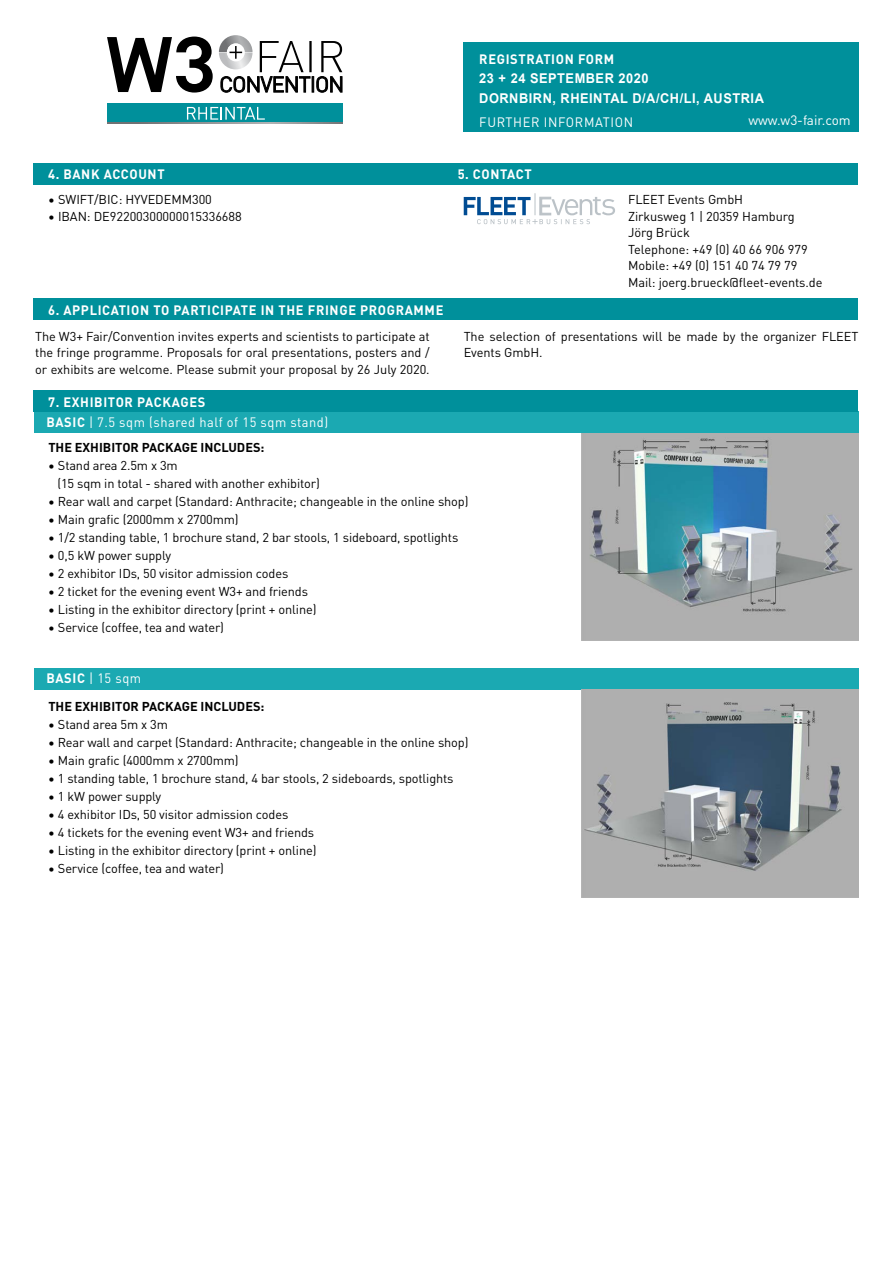
<style>
.page{position:relative;width:893px;height:1263px;background:#fff}
.page>*{position:absolute;margin:0;border:0;box-sizing:border-box;transform-origin:0 0}
.t1{font:700 13.5px "DINOT";letter-spacing:.05em;color:#fff;scale:.95 1}
.t2{font:13.5px "DINOT";letter-spacing:.04em;color:#fff;scale:.95 1}
.t3{font:700 13.5px/19.5px "Arial";letter-spacing:.04em;color:#fff;scale:.95 1}
.t4{font:13.5px "DINOT";letter-spacing:-.005em;color:#fff}
.t5{font:12.75px/16.5px "DINOT";letter-spacing:-.01em;color:#000}
.t6{font:700 12.75px "DINOT";color:#000}
.s1{font-weight:700}
</style>
<div class="page">
<div style="left:34px;top:668px;width:825px;height:21px;background:#1ba9b2"></div>
<div style="left:34px;top:412px;width:825px;height:21px;background:#1ba9b2"></div>
<img style="left:582px;top:689px;width:277px;height:208px">
<img style="left:582px;top:433px;width:277px;height:208px">
<div style="left:33px;top:299px;width:825px;height:21px;background:#00909b"></div>
<div style="left:33px;top:390px;width:825px;height:22px;background:#00909b"></div>
<div style="left:33px;top:163px;width:825px;height:21px;background:#00909b"></div>
<div style="left:463px;top:43px;width:396px;height:89px;background:#00909b"></div>
<svg style="left:464px;top:193px;width:151px;height:31px"></svg>
<svg style="left:107px;top:37px;width:106px;height:56px"></svg>
<div style="left:107px;top:103px;width:236px;height:20px;background:#00909b"></div>
<svg style="left:187px;top:107px;width:78px;height:13px"></svg>
<svg style="left:219px;top:35px;width:123px;height:58px"></svg>
<svg style="left:107px;top:122px;width:236px;height:1px"></svg>
<p class="t1" style="left:479px;top:48px;width:144px">REGISTRATION FORM</p>
<p class="t3" style="left:479px;top:69px;width:301px">23 + 24 SEPTEMBER 2020<br>DORNBIRN, RHEINTAL D/A/CH/LI, AUSTRIA</p>
<p class="t2" style="left:479px;top:112px;width:163px">FURTHER INFORMATION</p>
<p class="t4" style="left:748px;top:110px;width:104px">www.w3-fair.com</p>
<p class="t1" style="left:48px;top:164px;width:124px">4. BANK ACCOUNT</p>
<p class="t1" style="left:458px;top:164px;width:79px">5. CONTACT</p>
<p class="t5" style="left:48px;top:190px;width:165px">• SWIFT/BIC: HYVEDEMM300</p>
<p class="t5" style="left:48px;top:207px;width:195px">• IBAN: DE92200300000015336688</p>
<p class="t1" style="left:48px;top:300px;width:417px">6. APPLICATION TO PARTICIPATE IN THE FRINGE PROGRAMME</p>
<p class="t5" style="left:628px;top:190px;width:196px">FLEET Events GmbH<br>Zirkusweg 1 | 20359 Hamburg<br>Jörg Brück<br>Telephone: +49 (0) 40 66 906 979<br>Mobile: +49 (0) 151 40 74 79 79<br>Mail: joerg.brueck@fleet-events.de</p>
<p class="t5" style="left:35px;top:327px;width:396px;text-align:justify">The W3+ Fair/Convention invites experts and scientists to participate at the fringe programme. Proposals for oral presentations, posters and / or exhibits are welcome. Please submit your proposal by 26 July 2020.</p>
<p class="t5" style="left:464px;top:327px;width:396px">The selection of presentations will be made by the organizer FLEET<br>Events GmbH.</p>
<p class="t1" style="left:48px;top:391px;width:167px">7. EXHIBITOR PACKAGES</p>
<p class="t2" style="left:46px;top:412px;width:298px"><span class="s1">BASIC</span> | 7.5 sqm (shared half of 15 sqm stand)</p>
<p class="t6" style="left:48px;top:437px;width:218px">THE EXHIBITOR PACKAGE INCLUDES:</p>
<p class="t5" style="left:57px;top:455px;width:264px;line-height:18px;text-indent:-9px">• Stand area 2.5m x 3m<br>(15 sqm in total - shared with another exhibitor)</p>
<p class="t5" style="left:48px;top:492px;width:422px">• Rear wall and carpet (Standard: Anthracite; changeable in the online shop)</p>
<p class="t5" style="left:48px;top:510px;width:192px">• Main grafic (2000mm x 2700mm)</p>
<p class="t5" style="left:48px;top:528px;width:412px">• 1/2 standing table, 1 brochure stand, 2 bar stools, 1 sideboard, spotlights</p>
<p class="t5" style="left:48px;top:546px;width:124px">• 0,5 kW power supply</p>
<p class="t5" style="left:48px;top:564px;width:242px">• 2 exhibitor IDs, 50 visitor admission codes</p>
<p class="t5" style="left:48px;top:582px;width:261px">• 2 ticket for the evening event W3+ and friends</p>
<p class="t5" style="left:48px;top:600px;width:270px">• Listing in the exhibitor directory (print + online)</p>
<p class="t5" style="left:48px;top:618px;width:177px">• Service (coffee, tea and water)</p>
<p class="t2" style="left:46px;top:668px;width:101px"><span class="s1">BASIC</span> | 15 sqm</p>
<p class="t6" style="left:48px;top:697px;width:218px">THE EXHIBITOR PACKAGE INCLUDES:</p>
<p class="t5" style="left:48px;top:715px;width:121px">• Stand area 5m x 3m</p>
<p class="t5" style="left:48px;top:733px;width:422px">• Rear wall and carpet (Standard: Anthracite; changeable in the online shop)</p>
<p class="t5" style="left:48px;top:751px;width:192px">• Main grafic (4000mm x 2700mm)</p>
<p class="t5" style="left:48px;top:769px;width:407px">• 1 standing table, 1 brochure stand, 4 bar stools, 2 sideboards, spotlights</p>
<p class="t5" style="left:48px;top:787px;width:115px">• 1 kW power supply</p>
<p class="t5" style="left:48px;top:805px;width:242px">• 4 exhibitor IDs, 50 visitor admission codes</p>
<p class="t5" style="left:48px;top:823px;width:267px">• 4 tickets for the evening event W3+ and friends</p>
<p class="t5" style="left:48px;top:841px;width:270px">• Listing in the exhibitor directory (print + online)</p>
<p class="t5" style="left:48px;top:859px;width:177px">• Service (coffee, tea and water)</p>
</div>
